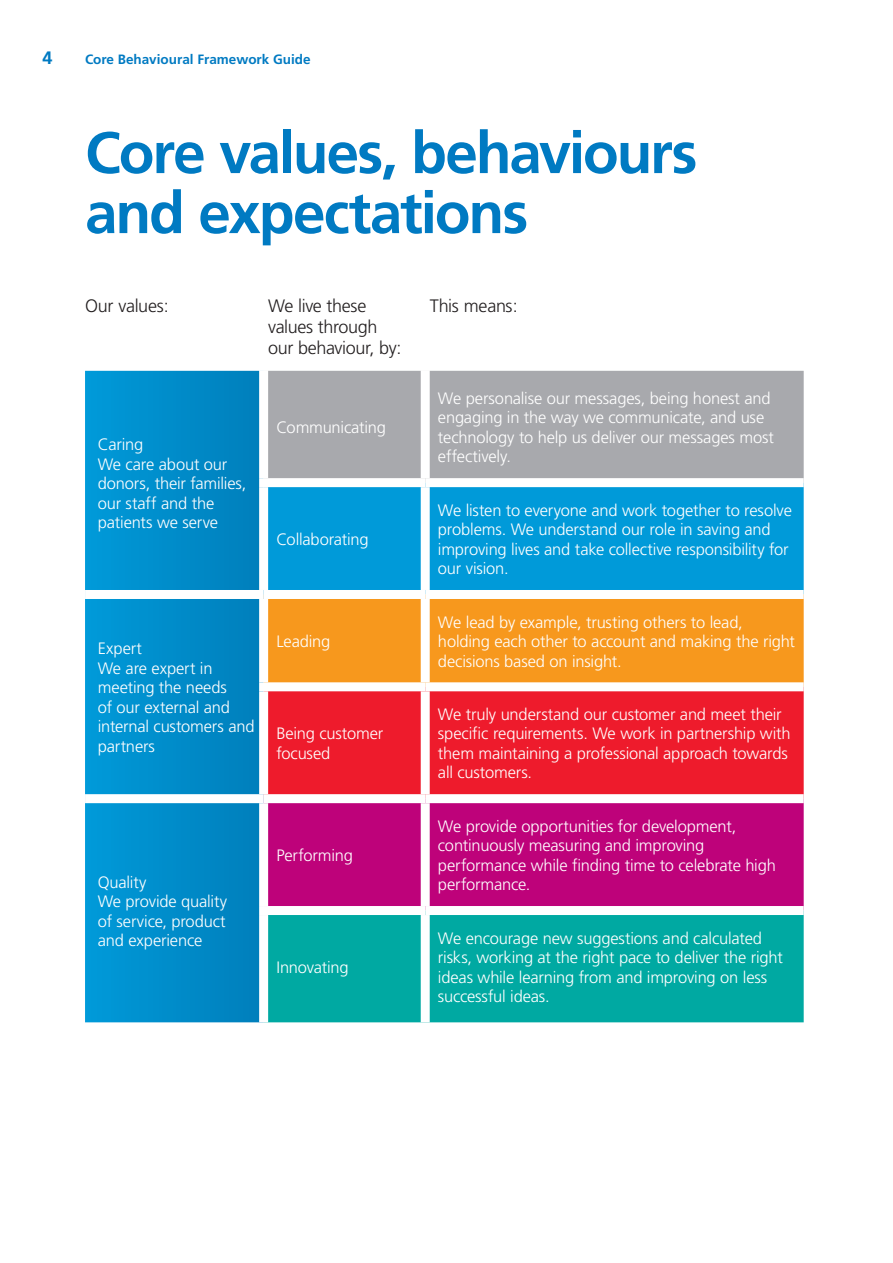
<style>
.page{position:relative;width:893px;height:1263px;background:#fff}
.page>*{position:absolute;margin:0;border:0;box-sizing:border-box;transform-origin:0 0}
.Chapter_Heading{font:700 58.5px/60px "Frutiger";letter-spacing:-.035em;color:#007ac2}
.Body_Type{font:300 18px/21px "Frutiger";letter-spacing:-.02em;color:#231f20}
.t1{font:700 18px "Frutiger";color:#007ac2}
.Body_Type_small{font:300 16.5px/19.5px "Frutiger";letter-spacing:-.01em;color:#fff}
.t2{font:700 13.5px "Frutiger";color:#007ac2}
</style>
<div class="page">
<svg style="left:85px;top:371px;width:174px;height:651px;background:#008cca"></svg>
<div style="left:268px;top:371px;width:536px;height:107px;background:#a8a9ad"></div>
<div style="left:268px;top:487px;width:536px;height:103px;background:#009ad9"></div>
<div style="left:268px;top:599px;width:536px;height:83px;background:#f7981d"></div>
<div style="left:268px;top:691px;width:536px;height:103px;background:#ee1b2c"></div>
<div style="left:268px;top:803px;width:536px;height:103px;background:#be027a"></div>
<div style="left:268px;top:915px;width:536px;height:107px;background:#00a9a2"></div>
<div style="left:421px;top:371px;width:9px;height:107px;background:#fff"></div>
<div style="left:421px;top:487px;width:9px;height:103px;background:#fff"></div>
<div style="left:85px;top:590px;width:179px;height:9px;background:#fff"></div>
<div style="left:421px;top:599px;width:9px;height:83px;background:#fff"></div>
<div style="left:421px;top:691px;width:9px;height:103px;background:#fff"></div>
<div style="left:85px;top:794px;width:179px;height:9px;background:#fff"></div>
<div style="left:421px;top:803px;width:9px;height:103px;background:#fff"></div>
<div style="left:421px;top:915px;width:9px;height:107px;background:#fff"></div>
<p class="t1" style="left:43px;top:47px;width:12px">4</p>
<p class="t2" style="left:85px;top:51px;width:227px">Core Behavioural Framework Guide</p>
<p class="Chapter_Heading" style="left:85px;top:122px;width:614px">Core values, behaviours and expectations</p>
<p class="Body_Type" style="left:85px;top:295px;width:85px">Our values:</p>
<p class="Body_Type" style="left:268px;top:295px;width:135px">We live these values through our behaviour, by:</p>
<p class="Body_Type" style="left:430px;top:295px;width:89px">This means:</p>
<p class="Body_Type_small" style="left:98px;top:435px;width:150px">Caring<br>We care about our donors, their families, our staff and the patients we serve</p>
<p class="Body_Type_small" style="left:276px;top:418px;width:111px">Communicating</p>
<p class="Body_Type_small" style="left:276px;top:529px;width:94px">Collaborating</p>
<p class="Body_Type_small" style="left:98px;top:639px;width:158px">Expert<br>We are expert in meeting the needs<br>of our external and internal customers and partners</p>
<p class="Body_Type_small" style="left:276px;top:632px;width:55px">Leading</p>
<p class="Body_Type_small" style="left:276px;top:724px;width:108px">Being customer focused</p>
<p class="Body_Type_small" style="left:98px;top:872px;width:131px">Quality<br>We provide quality of service, product and experience</p>
<p class="Body_Type_small" style="left:276px;top:845px;width:78px">Performing</p>
<p class="Body_Type_small" style="left:276px;top:957px;width:74px">Innovating</p>
<p class="Body_Type_small" style="left:438px;top:388px;width:338px">We personalise our messages, being honest and engaging in the way we communicate, and use technology to help us deliver our messages most effectively.</p>
<p class="Body_Type_small" style="left:438px;top:500px;width:355px">We listen to everyone and work together to resolve problems. We understand our role in saving and improving lives and take collective responsibility for our vision.</p>
<p class="Body_Type_small" style="left:438px;top:612px;width:359px">We lead by example, trusting others to lead, holding each other to account and making the right decisions based on insight.</p>
<p class="Body_Type_small" style="left:438px;top:704px;width:354px">We truly understand our customer and meet their specific requirements. We work in partnership with them maintaining a professional approach towards all customers.</p>
<p class="Body_Type_small" style="left:438px;top:816px;width:339px">We provide opportunities for development, continuously measuring and improving performance while finding time to celebrate high performance.</p>
<p class="Body_Type_small" style="left:438px;top:928px;width:346px">We encourage new suggestions and calculated risks, working at the right pace to deliver the right ideas while learning from and improving on less successful ideas.</p>
</div>
